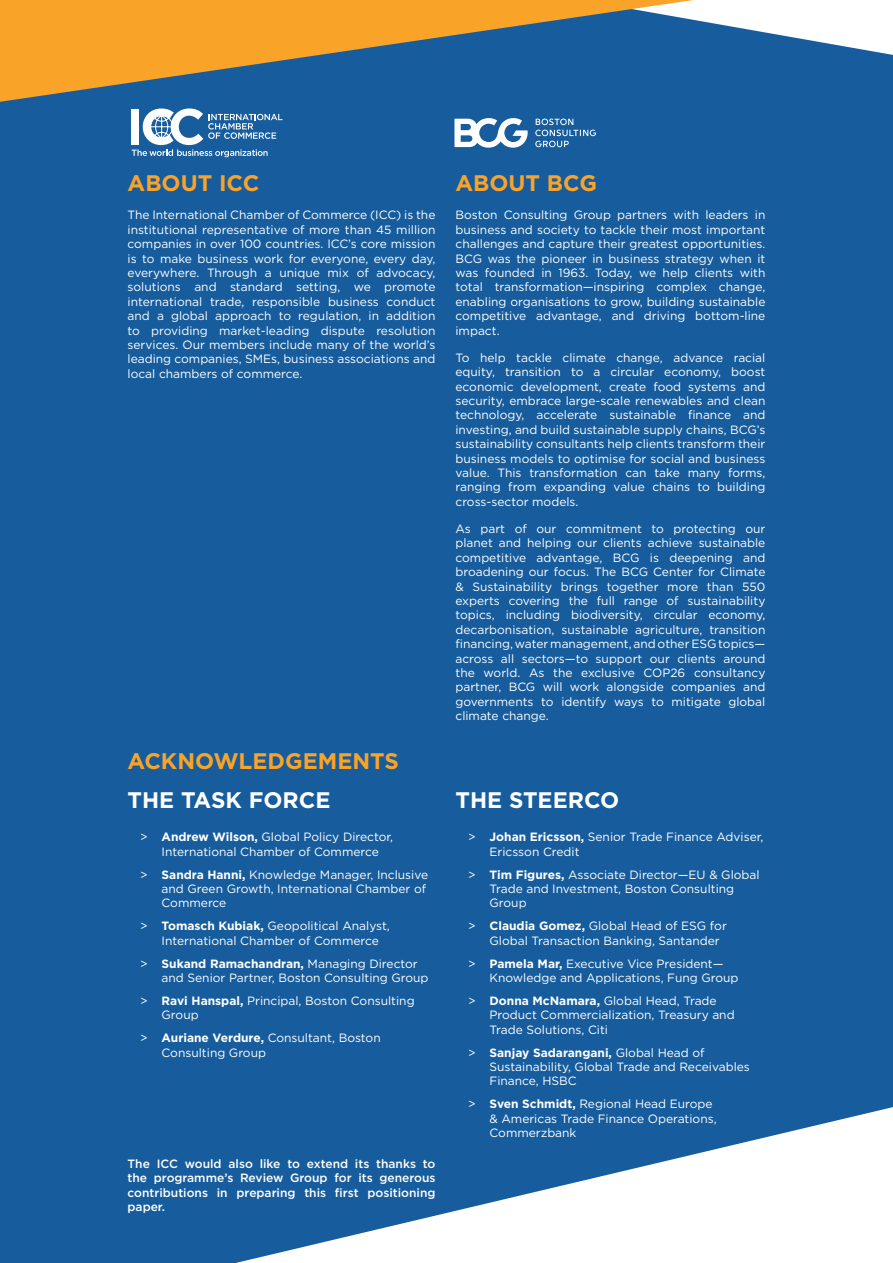
<style>
.page{position:relative;width:893px;height:1263px;background:#fff}
.page>*{position:absolute;margin:0;border:0;box-sizing:border-box;transform-origin:0 0}
.TITLES{font:700 22.5px "Gotham";color:#faa329}
.TITLES-2{font:700 22.5px "Gotham";color:#fff}
.Body_text{font:12px/14.4px "Gotham";color:#fff}
.Body_text-2{font:500 12px/14.4px "Gotham";color:#fff;text-align:justify}
.s1{font-weight:700}
</style>
<div class="page">
<div style="left:0;top:0;width:892px;height:1263px;background:#175d9e"></div>
<svg style="left:236px;top:1107px;width:657px;height:156px"></svg>
<svg style="left:694px;top:0;width:199px;height:55px"></svg>
<svg style="left:0;top:0;width:694px;height:102px"></svg>
<div style="left:131px;top:109px;width:8px;height:35px;background:#fff"></div>
<svg style="left:132px;top:108px;width:151px;height:49px"></svg>
<svg style="left:454px;top:118px;width:74px;height:30px"></svg>
<svg style="left:535px;top:119px;width:61px;height:28px"></svg>
<p class="TITLES" style="left:128px;top:170px;width:133px">ABOUT ICC</p>
<p class="Body_text" style="left:128px;top:208px;width:309px;text-align:justify">The International Chamber of Commerce (ICC) is the institutional representative of more than 45 million companies in over 100 countries. ICC’s core mission is to make business work for everyone, every day, everywhere. Through a unique mix of advocacy, solutions and standard setting, we promote international trade, responsible business conduct and a global approach to regulation, in addition to providing market-leading dispute resolution services. Our members include many of the world’s leading companies, SMEs, business associations and local chambers of commerce.</p>
<p class="TITLES" style="left:128px;top:748px;width:273px">ACKNOWLEDGEMENTS</p>
<p class="TITLES-2" style="left:128px;top:787px;width:205px">THE TASK FORCE</p>
<p class="Body_text" style="left:140px;top:829px;width:254px;text-align:center">&gt; <span class="s1">Andrew Wilson,</span> Global Policy Director,<br>International Chamber of Commerce</p>
<p class="Body_text" style="left:162px;top:867px;width:268px;text-indent:-21px">&gt; <span class="s1">Sandra Hanni,</span> Knowledge Manager, Inclusive and Green Growth, International Chamber of<br>Commerce</p>
<p class="Body_text" style="left:162px;top:919px;width:230px;text-indent:-21px">&gt; <span class="s1">Tomasch Kubiak,</span> Geopolitical Analyst,<br>International Chamber of Commerce</p>
<p class="Body_text" style="left:162px;top:956px;width:268px;text-indent:-21px">&gt; <span class="s1">Sukand Ramachandran,</span> Managing Director and Senior Partner, Boston Consulting Group</p>
<p class="Body_text" style="left:162px;top:993px;width:255px;text-indent:-21px">&gt; <span class="s1">Ravi Hanspal,</span> Principal, Boston Consulting<br>Group</p>
<p class="Body_text" style="left:162px;top:1030px;width:221px;text-indent:-21px">&gt; <span class="s1">Auriane Verdure,</span> Consultant, Boston<br>Consulting Group</p>
<p class="Body_text-2" style="left:128px;top:1156px;width:309px">The ICC would also like to extend its thanks to the programme’s Review Group for its generous contributions in preparing this first positioning paper.</p>
<p class="TITLES" style="left:455px;top:170px;width:143px">ABOUT BCG</p>
<p class="Body_text" style="left:455px;top:208px;width:311px;text-align:justify">Boston Consulting Group partners with leaders in business and society to tackle their most important challenges and capture their greatest opportunities.<br>BCG was the pioneer in business strategy when it was founded in 1963. Today, we help clients with total transformation—inspiring complex change, enabling organisations to grow, building sustainable competitive advantage, and driving bottom-line impact.</p>
<p class="Body_text" style="left:455px;top:350px;width:311px;text-align:justify">To help tackle climate change, advance racial equity, transition to a circular economy, boost economic development, create food systems and security, embrace large-scale renewables and clean technology, accelerate sustainable finance and investing, and build sustainable supply chains, BCG’s sustainability consultants help clients transform their business models to optimise for social and business value. This transformation can take many forms, ranging from expanding value chains to building cross-sector models.</p>
<p class="Body_text" style="left:455px;top:521px;width:311px;text-align:justify">As part of our commitment to protecting our planet and helping our clients achieve sustainable competitive advantage, BCG is deepening and broadening our focus. The BCG Center for Climate &amp; Sustainability brings together more than 550 experts covering the full range of sustainability topics, including biodiversity, circular economy, decarbonisation, sustainable agriculture, transition financing, water management, and other ESG topics— across all sectors—to support our clients around the world. As the exclusive COP26 consultancy partner, BCG will work alongside companies and governments to identify ways to mitigate global climate change.</p>
<p class="TITLES-2" style="left:455px;top:787px;width:165px">THE STEERCO</p>
<p class="Body_text" style="left:489px;top:829px;width:276px;text-indent:-21px">&gt; <span class="s1">Johan Ericsson,</span> Senior Trade Finance Adviser,<br>Ericsson Credit</p>
<p class="Body_text" style="left:489px;top:867px;width:272px;text-indent:-21px">&gt; <span class="s1">Tim Figures,</span> Associate Director—EU &amp; Global<br>Trade and Investment, Boston Consulting<br>Group</p>
<p class="Body_text" style="left:489px;top:919px;width:239px;text-indent:-21px">&gt; <span class="s1">Claudia Gomez,</span> Global Head of ESG for<br>Global Transaction Banking, Santander</p>
<p class="Body_text" style="left:489px;top:956px;width:251px;text-indent:-21px">&gt; <span class="s1">Pamela Mar,</span> Executive Vice President—<br>Knowledge and Applications, Fung Group</p>
<p class="Body_text" style="left:489px;top:993px;width:247px;text-indent:-21px">&gt; <span class="s1">Donna McNamara,</span> Global Head, Trade<br>Product Commercialization, Treasury and<br>Trade Solutions, Citi</p>
<p class="Body_text" style="left:489px;top:1045px;width:262px;text-indent:-21px">&gt; <span class="s1">Sanjay Sadarangani,</span> Global Head of<br>Sustainability, Global Trade and Receivables<br>Finance, HSBC</p>
<p class="Body_text" style="left:489px;top:1097px;width:229px;text-indent:-21px">&gt; <span class="s1">Sven Schmidt,</span> Regional Head Europe &amp; Americas Trade Finance Operations,<br>Commerzbank</p>
</div>
